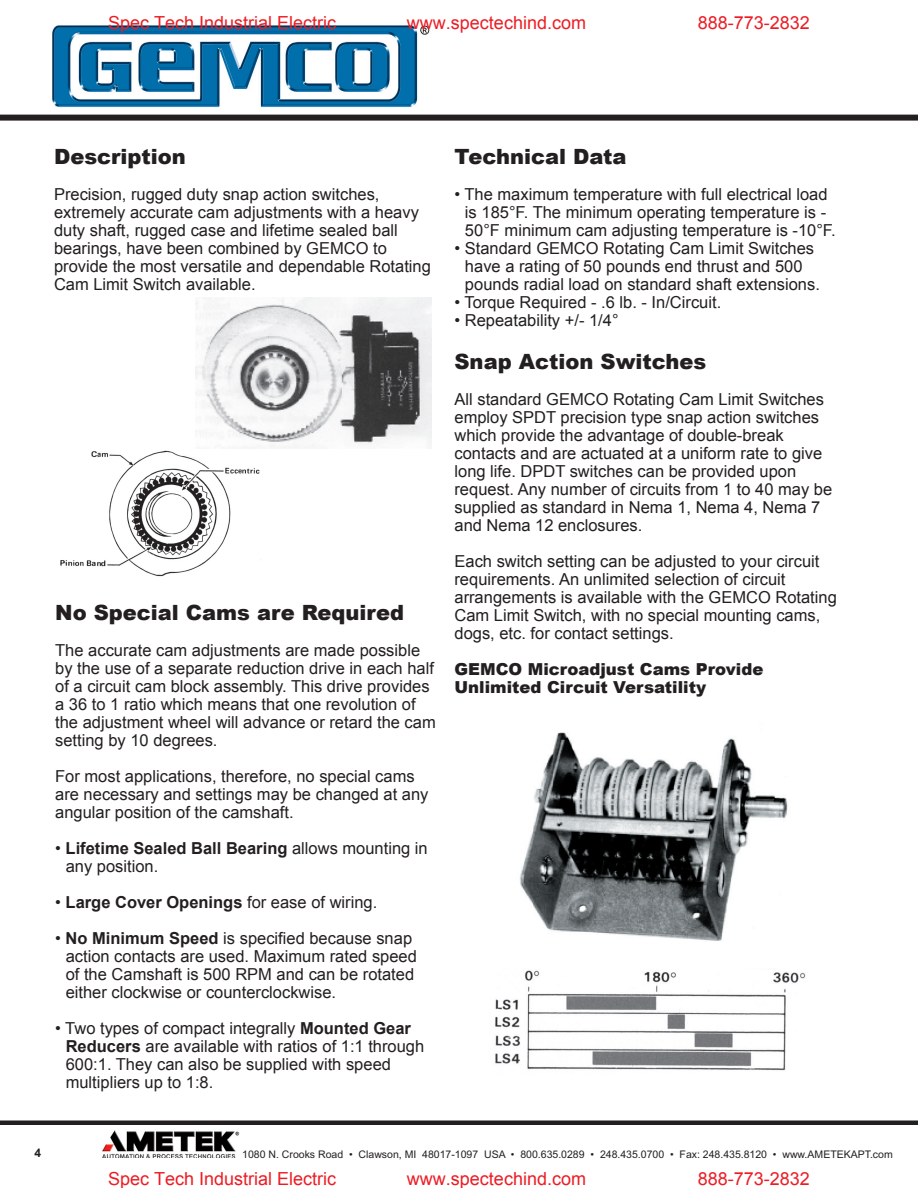
<style>
.page{position:relative;width:918px;height:1188px;background:#fff}
.page>*{position:absolute;margin:0;border:0;box-sizing:border-box;transform-origin:0 0}
.t1{font:900 21px "Arial";color:#231f20}
.t2{font:18px "Arial";color:#ed1c24}
.t3{font:16.5px/18px "Arial";color:#231f20}
.t4{font:900 16.5px/18px "Arial";color:#231f20}
.t5{font:700 16.5px "Arial";color:#231f20}
.t6{font:700 12px "Arial";color:#231f20}
.t7{font:10.5px "Arial";color:#231f20}
.s1{font-weight:700}
.s2{font-weight:400}
</style>
<div class="page">
<div style="left:0;top:1120px;width:918px;height:5px;background:#231f20"></div>
<img style="left:102px;top:1130px;width:138px;height:28px">
<div style="left:0;top:115px;width:918px;height:6px;background:#231f20"></div>
<img style="left:52px;top:25px;width:378px;height:82px">
<img style="left:520px;top:732px;width:268px;height:209px">
<img style="left:60px;top:450px;width:200px;height:127px">
<img style="left:195px;top:297px;width:236px;height:152px">
<img style="left:495px;top:970px;width:311px;height:101px">
<p class="t2" style="left:108px;top:11px;width:230px">Spec Tech Industrial Electric</p>
<p class="t2" style="left:407px;top:11px;width:181px">www.spectechind.com</p>
<p class="t2" style="left:698px;top:11px;width:114px">888-773-2832</p>
<p class="t1" style="left:54px;top:141px;width:133px">Description</p>
<p class="t3" style="left:54px;top:185px;width:378px">Precision, rugged duty snap action switches, extremely accurate cam adjustments with a heavy duty shaft, rugged case and lifetime sealed ball bearings, have been combined by GEMCO to provide the most versatile and dependable Rotating Cam Limit Switch available.</p>
<p class="t1" style="left:55px;top:598px;width:351px">No Special Cams are Required</p>
<p class="t3" style="left:55px;top:642px;width:382px">The accurate cam adjustments are made possible by the use of a separate reduction drive in each half of a circuit cam block assembly. This drive provides a 36 to 1 ratio which means that one revolution of the adjustment wheel will advance or retard the cam setting by 10 degrees.</p>
<p class="t3" style="left:55px;top:768px;width:375px">For most applications, therefore, no special cams are necessary and settings may be changed at any angular position of the camshaft.</p>
<p class="t3" style="left:66px;top:840px;width:364px;text-indent:-10px">• <span class="s1">Lifetime Sealed Ball Bearing</span> allows mounting in any position.</p>
<p class="t5" style="left:55px;top:892px;width:324px"><span class="s2">•</span> Large Cover Openings <span class="s2">for ease of wiring.</span></p>
<p class="t3" style="left:66px;top:930px;width:353px;text-indent:-10px">• <span class="s1">No Minimum Speed</span> is specified because snap action contacts are used. Maximum rated speed of the Camshaft is 500 RPM and can be rotated either clockwise or counterclockwise.</p>
<p class="t3" style="left:66px;top:1020px;width:360px;text-indent:-10px">• Two types of compact integrally <span class="s1">Mounted Gear Reducers</span> are available with ratios of 1:1 through 600:1. They can also be supplied with speed multipliers up to 1:8.</p>
<p class="t1" style="left:454px;top:141px;width:173px">Technical Data</p>
<p class="t3" style="left:465px;top:185px;width:372px;text-indent:-10px">• The maximum temperature with full electrical load is 185°F. The minimum operating temperature is -<br>50°F minimum cam adjusting temperature is -10°F.</p>
<p class="t3" style="left:465px;top:239px;width:356px;text-indent:-10px">• Standard GEMCO Rotating Cam Limit Switches have a rating of 50 pounds end thrust and 500 pounds radial load on standard shaft extensions.</p>
<p class="t3" style="left:454px;top:293px;width:268px">• Torque Required - .6 lb. - In/Circuit.</p>
<p class="t3" style="left:454px;top:311px;width:166px">• Repeatability +/- 1/4°</p>
<p class="t1" style="left:454px;top:346px;width:253px">Snap Action Switches</p>
<p class="t3" style="left:454px;top:390px;width:379px">All standard GEMCO Rotating Cam Limit Switches employ SPDT precision type snap action switches which provide the advantage of double-break contacts and are actuated at a uniform rate to give long life. DPDT switches can be provided upon request. Any number of circuits from 1 to 40 may be supplied as standard in Nema 1, Nema 4, Nema 7 and Nema 12 enclosures.</p>
<p class="t3" style="left:454px;top:552px;width:384px">Each switch setting can be adjusted to your circuit requirements. An unlimited selection of circuit arrangements is available with the GEMCO Rotating Cam Limit Switch, with no special mounting cams, dogs, etc. for contact settings.</p>
<p class="t4" style="left:454px;top:659px;width:310px">GEMCO Microadjust Cams Provide<br>Unlimited Circuit Versatility</p>
<p class="t6" style="left:34px;top:1145px;width:8px">4</p>
<p class="t7" style="left:242px;top:1148px;width:652px">1080 N. Crooks Road • Clawson, MI 48017-1097 USA • 800.635.0289 • 248.435.0700 • Fax: 248.435.8120 • www.AMETEKAPT.com</p>
<p class="t2" style="left:108px;top:1166px;width:230px">Spec Tech Industrial Electric</p>
<p class="t2" style="left:407px;top:1166px;width:181px">www.spectechind.com</p>
<p class="t2" style="left:698px;top:1166px;width:114px">888-773-2832</p>
</div>
